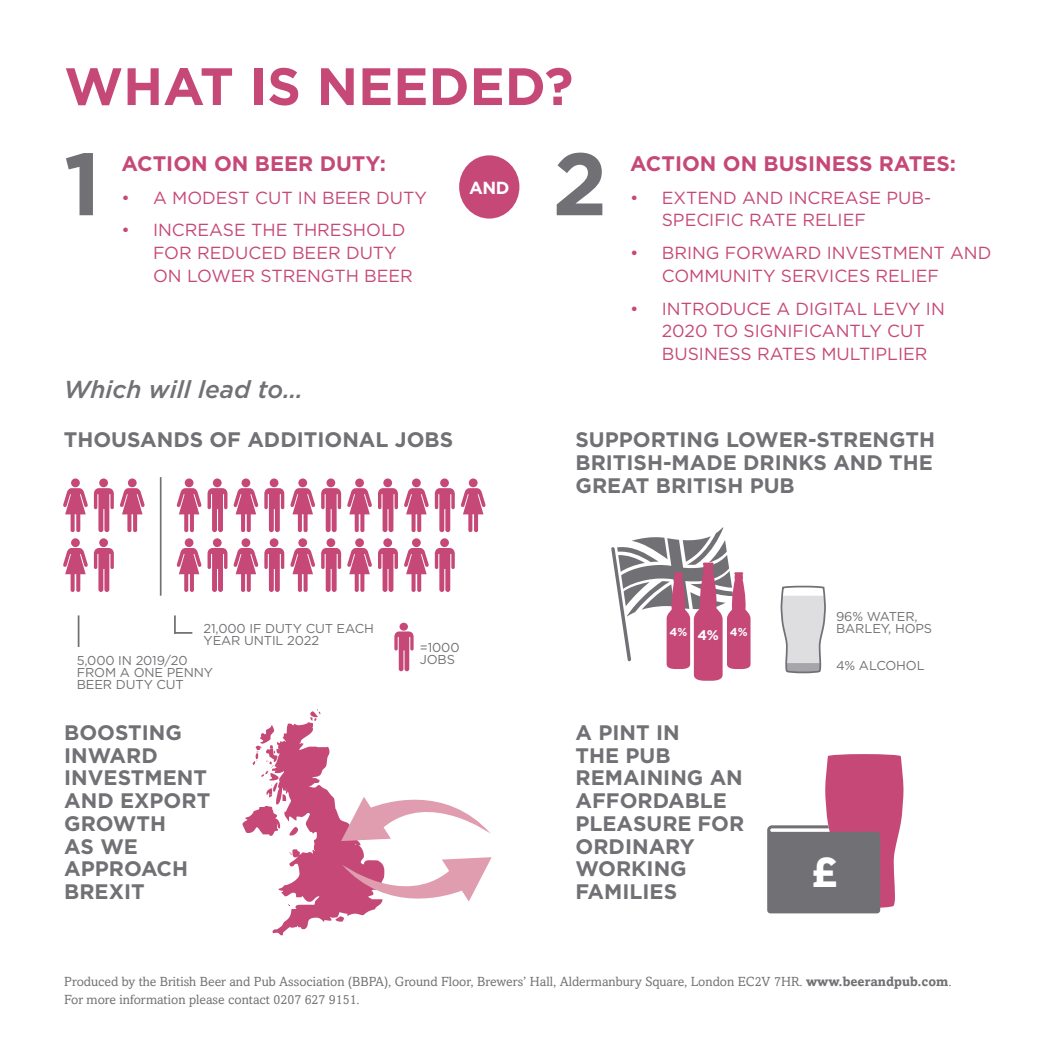
<style>
.page{position:relative;width:1042px;height:1042px;background:#fff}
.page>*{position:absolute;margin:0;border:0;box-sizing:border-box;transform-origin:0 0}
.SUB_1{font:700 88.2px "Gotham";color:#717074}
.SUB_1-2{font:700 52.5px "Gotham";color:#c64877}
.SUB_1-3{font:700 42px "Gotham";color:#fff}
.SUB_1-4{font:italic 500 24.5px "Gotham";color:#717074}
.SUB_1-5{font:700 21px/22.8px "Gotham";color:#717074}
.SUB_1-6{font:700 21px "Gotham";color:#c64877}
.t1{font:17.5px/22.8px "Gotham";color:#c64877}
.Chart_Title_1{font:700 17.5px "Gotham";color:#fff}
.Chart_Title_1-2{font:700 14px "Gotham";color:#fff}
.Body{font:13.3px "Amasis";color:#717074}
.Chart_Title_1-3{font:12.95px/12.1px "Gotham";letter-spacing:-.01em;color:#717074}
.Chart_Title_1-4{font:700 11.55px "Gotham";color:#fff}
.s1{font-weight:700}
</style>
<div class="page">
<div style="left:213px;top:478px;width:9px;height:9px;background:#c64877;border-radius:50%"></div>
<div style="left:213px;top:538px;width:9px;height:9px;background:#c64877;border-radius:50%"></div>
<div style="left:99px;top:478px;width:9px;height:9px;background:#c64877;border-radius:50%"></div>
<div style="left:99px;top:538px;width:9px;height:9px;background:#c64877;border-radius:50%"></div>
<svg style="left:94px;top:548px;width:20px;height:44px"></svg>
<div style="left:383px;top:478px;width:9px;height:9px;background:#c64877;border-radius:50%"></div>
<div style="left:383px;top:538px;width:9px;height:9px;background:#c64877;border-radius:50%"></div>
<div style="left:440px;top:478px;width:9px;height:9px;background:#c64877;border-radius:50%"></div>
<div style="left:440px;top:538px;width:9px;height:9px;background:#c64877;border-radius:50%"></div>
<svg style="left:435px;top:548px;width:20px;height:44px"></svg>
<div style="left:326px;top:478px;width:9px;height:9px;background:#c64877;border-radius:50%"></div>
<div style="left:326px;top:538px;width:9px;height:9px;background:#c64877;border-radius:50%"></div>
<div style="left:270px;top:478px;width:8px;height:9px;background:#c64877;border-radius:50%"></div>
<div style="left:270px;top:538px;width:8px;height:9px;background:#c64877;border-radius:50%"></div>
<div style="left:399px;top:623px;width:9px;height:7px;background:#c64877;border-radius:50%"></div>
<svg style="left:394px;top:631px;width:20px;height:40px"></svg>
<svg style="left:233px;top:488px;width:51px;height:45px"></svg>
<div style="left:241px;top:478px;width:9px;height:9px;background:#c64877;border-radius:50%"></div>
<svg style="left:233px;top:548px;width:51px;height:44px"></svg>
<div style="left:241px;top:538px;width:9px;height:9px;background:#c64877;border-radius:50%"></div>
<svg style="left:94px;top:488px;width:51px;height:45px"></svg>
<div style="left:128px;top:478px;width:9px;height:9px;background:#c64877;border-radius:50%"></div>
<svg style="left:176px;top:488px;width:51px;height:45px"></svg>
<div style="left:185px;top:478px;width:8px;height:9px;background:#c64877;border-radius:50%"></div>
<svg style="left:176px;top:548px;width:51px;height:44px"></svg>
<div style="left:185px;top:538px;width:8px;height:9px;background:#c64877;border-radius:50%"></div>
<svg style="left:347px;top:488px;width:25px;height:45px"></svg>
<div style="left:355px;top:478px;width:9px;height:9px;background:#c64877;border-radius:50%"></div>
<svg style="left:347px;top:548px;width:25px;height:44px"></svg>
<div style="left:355px;top:538px;width:9px;height:9px;background:#c64877;border-radius:50%"></div>
<svg style="left:378px;top:488px;width:51px;height:45px"></svg>
<div style="left:412px;top:478px;width:9px;height:9px;background:#c64877;border-radius:50%"></div>
<svg style="left:378px;top:548px;width:51px;height:44px"></svg>
<div style="left:412px;top:538px;width:9px;height:9px;background:#c64877;border-radius:50%"></div>
<svg style="left:435px;top:488px;width:51px;height:45px"></svg>
<div style="left:469px;top:478px;width:8px;height:9px;background:#c64877;border-radius:50%"></div>
<svg style="left:290px;top:488px;width:51px;height:45px"></svg>
<div style="left:298px;top:478px;width:9px;height:9px;background:#c64877;border-radius:50%"></div>
<svg style="left:290px;top:548px;width:51px;height:44px"></svg>
<div style="left:298px;top:538px;width:9px;height:9px;background:#c64877;border-radius:50%"></div>
<div style="left:71px;top:478px;width:9px;height:9px;background:#c64877;border-radius:50%"></div>
<svg style="left:63px;top:488px;width:25px;height:45px"></svg>
<svg style="left:63px;top:548px;width:25px;height:44px"></svg>
<div style="left:71px;top:538px;width:9px;height:9px;background:#c64877;border-radius:50%"></div>
<hr style="left:160px;top:477px;width:1px;height:119px;background:#717074">
<hr style="left:78px;top:615px;width:1px;height:32px;background:#717074">
<svg style="left:174px;top:615px;width:18px;height:19px"></svg>
<svg style="left:767px;top:754px;width:136px;height:159px"></svg>
<svg style="left:611px;top:527px;width:139px;height:154px"></svg>
<svg style="left:780px;top:585px;width:46px;height:89px"></svg>
<div style="left:459px;top:155px;width:60px;height:64px;background:#c64877;border-radius:50%"></div>
<svg style="left:242px;top:709px;width:250px;height:226px"></svg>
<p class="SUB_1-2" style="left:64px;top:52px;width:510px">WHAT IS NEEDED?</p>
<p class="SUB_1" style="left:552px;top:125px;width:56px">2</p>
<p class="SUB_1" style="left:64px;top:125px;width:39px">1</p>
<p class="SUB_1-6" style="left:630px;top:150px;width:327px">ACTION ON BUSINESS RATES:</p>
<p class="SUB_1-6" style="left:122px;top:150px;width:266px">ACTION ON BEER DUTY:</p>
<p class="t1" style="left:122px;top:186px;width:307px">• A MODEST CUT IN BEER DUTY</p>
<p class="t1" style="left:153px;top:218px;width:261px;text-indent:-32px">• INCREASE THE THRESHOLD<br>FOR REDUCED BEER DUTY<br>ON LOWER STRENGTH BEER</p>
<p class="Chart_Title_1" style="left:469px;top:176px;width:42px">AND</p>
<p class="t1" style="left:662px;top:186px;width:271px;text-indent:-32px">• EXTEND AND INCREASE PUB-<br>SPECIFIC RATE RELIEF</p>
<p class="t1" style="left:662px;top:241px;width:331px;text-indent:-32px">• BRING FORWARD INVESTMENT AND<br>COMMUNITY SERVICES RELIEF</p>
<p class="t1" style="left:662px;top:297px;width:285px;text-indent:-32px">• INTRODUCE A DIGITAL LEVY IN<br>2020 TO SIGNIFICANTLY CUT<br>BUSINESS RATES MULTIPLIER</p>
<p class="SUB_1-4" style="left:64px;top:374px;width:241px">Which will lead to…</p>
<p class="SUB_1-5" style="left:64px;top:428px;width:391px">THOUSANDS OF ADDITIONAL JOBS</p>
<p class="Chart_Title_1-3" style="left:204px;top:622px;width:172px">21,000 IF DUTY CUT EACH<br>YEAR UNTIL 2022</p>
<p class="Chart_Title_1-3" style="left:77px;top:654px;width:112px">5,000 IN 2019/20</p>
<p class="Chart_Title_1-3" style="left:77px;top:666px;width:138px">FROM A ONE PENNY</p>
<p class="Chart_Title_1-3" style="left:77px;top:678px;width:109px">BEER DUTY CUT</p>
<p class="SUB_1-5" style="left:64px;top:721px;width:148px">BOOSTING<br>INWARD<br>INVESTMENT<br>AND EXPORT<br>GROWTH<br>AS WE<br>APPROACH<br>BREXIT</p>
<p class="Chart_Title_1-3" style="left:420px;top:641px;width:41px">=1000<br>JOBS</p>
<p class="SUB_1-5" style="left:575px;top:428px;width:361px;text-align:justify">SUPPORTING LOWER-STRENGTH BRITISH-MADE DRINKS AND THE GREAT BRITISH PUB</p>
<p class="Chart_Title_1-4" style="left:669px;top:624px;width:19px">4%</p>
<p class="Chart_Title_1-2" style="left:697px;top:626px;width:23px">4%</p>
<p class="Chart_Title_1-4" style="left:730px;top:624px;width:19px">4%</p>
<p class="SUB_1-5" style="left:575px;top:721px;width:170px">A PINT IN<br>THE PUB<br>REMAINING AN<br>AFFORDABLE<br>PLEASURE FOR<br>ORDINARY<br>WORKING<br>FAMILIES</p>
<p class="Chart_Title_1-3" style="left:836px;top:610px;width:98px">96% WATER,<br>BARLEY, HOPS</p>
<p class="Chart_Title_1-3" style="left:836px;top:659px;width:90px">4% ALCOHOL</p>
<p class="SUB_1-3" style="left:811px;top:844px;width:29px">£</p>
<p class="Body" style="left:64px;top:973px;width:889px">Produced by the British Beer and Pub Association (BBPA), Ground Floor, Brewers’ Hall, Aldermanbury Square, London EC2V 7HR. <span class="s1">www.beerandpub.com</span>.</p>
<p class="Body" style="left:64px;top:992px;width:297px">For more information please contact 0207 627 9151.</p>
</div>
